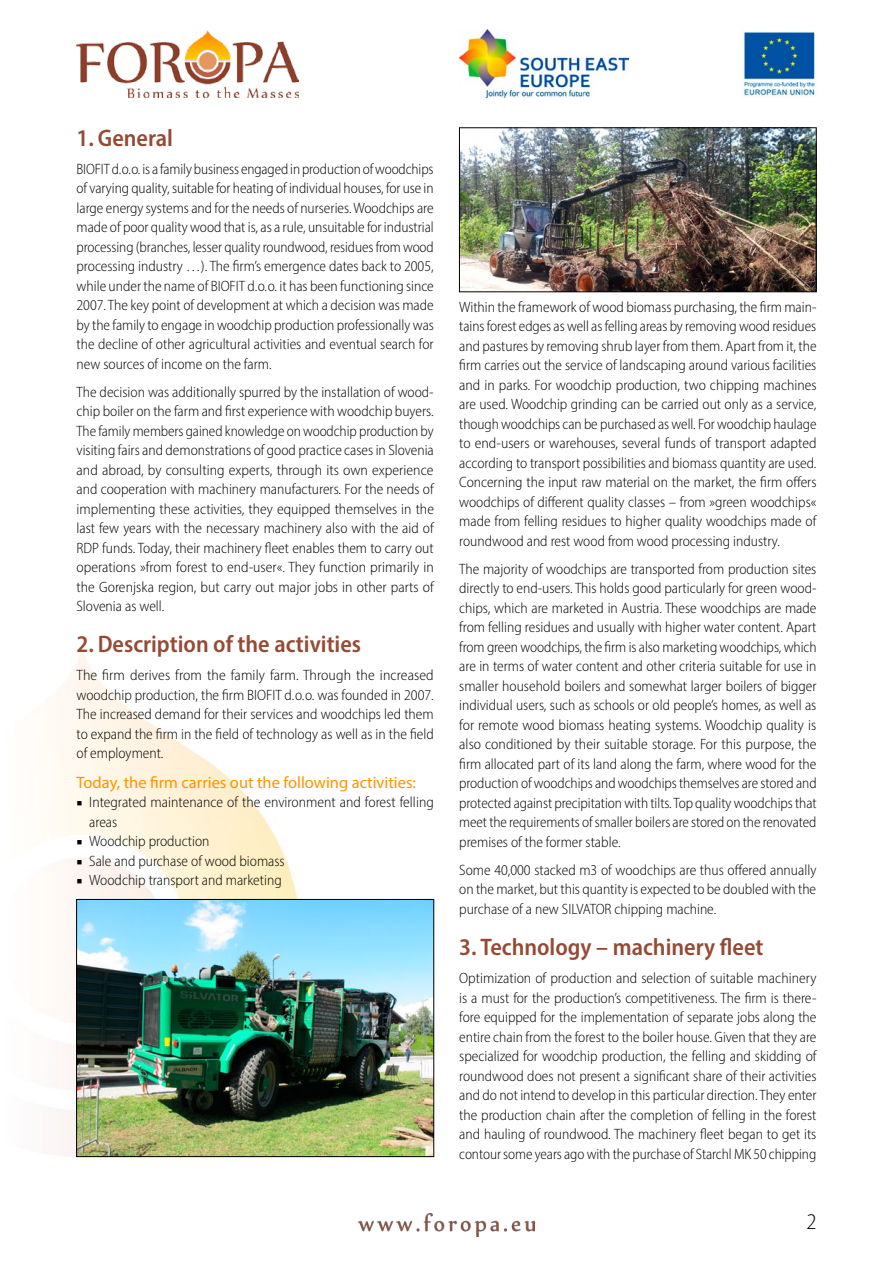
<style>
.page{position:relative;width:893px;height:1263px;background:#fff}
.page>*{position:absolute;margin:0;border:0;box-sizing:border-box;transform-origin:0 0}
.t1{font:600 semi-condensed 24px "Myriad Pro";color:#954a34}
.t2{font:300 semi-condensed 22.5px "Myriad Pro";color:#000}
.t3{font:16.5px "Myriad Pro";color:#ff9300}
.t4{font:300 semi-condensed 15px/19.5px "Myriad Pro";color:#000;text-align:justify}
.s1{font-family:"Minion Pro";font-weight:400;font-stretch:normal}
</style>
<div class="page">
<img style="left:358px;top:1214px;width:177px;height:22px">
<img style="left:43px;top:647px;width:258px;height:510px">
<img style="left:77px;top:30px;width:222px;height:67px">
<img style="left:459px;top:29px;width:169px;height:68px">
<img style="left:743px;top:31px;width:72px;height:66px">
<img style="left:79px;top:901px;width:353px;height:254px">
<div style="left:77px;top:899px;width:357px;height:258px;border:1px solid #000"></div>
<img style="left:461px;top:130px;width:353px;height:160px">
<div style="left:459px;top:128px;width:357px;height:164px;border:1px solid #000"></div>
<h1 class="t1" style="left:77px;top:122px;width:98px">1. General</h1>
<p class="t4" style="left:77px;top:159px;width:359px">BIOFIT d.o.o. is a family business engaged in production of woodchips of varying quality, suitable for heating of individual houses, for use in large energy systems and for the needs of nurseries. Woodchips are made of poor quality wood that is, as a rule, unsuitable for industrial processing (branches, lesser quality roundwood, residues from wood processing industry …). The firm’s emergence dates back to 2005, while under the name of BIOFIT d.o.o. it has been functioning since 2007. The key point of development at which a decision was made by the family to engage in woodchip production professionally was the decline of other agricultural activities and eventual search for new sources of income on the farm.</p>
<p class="t4" style="left:77px;top:382px;width:359px">The decision was additionally spurred by the installation of wood&shy;chip boiler on the farm and first experience with woodchip buyers.<br>The family members gained knowledge on woodchip production by visiting fairs and demonstrations of good practice cases in Slovenia and abroad, by consulting experts, through its own experience and cooperation with machinery manufacturers. For the needs of implementing these activities, they equipped themselves in the last few years with the necessary machinery also with the aid of RDP funds. Today, their machinery fleet enables them to carry out operations »from forest to end-user«. They function primarily in the Gorenjska region, but carry out major jobs in other parts of Slovenia as well.</p>
<h1 class="t1" style="left:77px;top:629px;width:286px">2. Description of the activities</h1>
<p class="t4" style="left:77px;top:665px;width:359px">The firm derives from the family farm. Through the increased woodchip production, the firm BIOFIT d.o.o. was founded in 2007.<br>The increased demand for their services and woodchips led them to expand the firm in the field of technology as well as in the field of employment.</p>
<p class="t3" style="left:77px;top:772px;width:341px">Today, the firm carries out the following activities:</p>
<p class="t4" style="left:89px;top:792px;width:346px;text-indent:-13px"><span class="s1">■</span> Integrated maintenance of the environment and forest felling areas</p>
<p class="t4" style="left:77px;top:831px;width:134px"><span class="s1">■</span> Woodchip production</p>
<p class="t4" style="left:77px;top:851px;width:210px"><span class="s1">■</span> Sale and purchase of wood biomass</p>
<p class="t4" style="left:77px;top:870px;width:207px"><span class="s1">■</span> Woodchip transport and marketing</p>
<p class="t4" style="left:459px;top:297px;width:359px">Within the framework of wood biomass purchasing, the firm main&shy;tains forest edges as well as felling areas by removing wood residues and pastures by removing shrub layer from them. Apart from it, the firm carries out the service of landscaping around various facilities and in parks. For woodchip production, two chipping machines are used. Woodchip grinding can be carried out only as a service, though woodchips can be purchased as well. For woodchip haulage to end-users or warehouses, several funds of transport adapted according to transport possibilities and biomass quantity are used.<br>Concerning the input raw material on the market, the firm offers woodchips of different quality classes – from »green woodchips« made from felling residues to higher quality woodchips made of roundwood and rest wood from wood processing industry.</p>
<p class="t4" style="left:459px;top:559px;width:359px">The majority of woodchips are transported from production sites directly to end-users. This holds good particularly for green wood&shy;chips, which are marketed in Austria. These woodchips are made from felling residues and usually with higher water content. Apart from green woodchips, the firm is also marketing woodchips, which are in terms of water content and other criteria suitable for use in smaller household boilers and somewhat larger boilers of bigger individual users, such as schools or old people’s homes, as well as for remote wood biomass heating systems. Woodchip quality is also conditioned by their suitable storage. For this purpose, the firm allocated part of its land along the farm, where wood for the production of woodchips and woodchips themselves are stored and protected against precipitation with tilts. Top quality woodchips that meet the requirements of smaller boilers are stored on the renovated premises of the former stable.</p>
<p class="t4" style="left:459px;top:860px;width:359px">Some 40,000 stacked m3 of woodchips are thus offered annually on the market, but this quantity is expected to be doubled with the purchase of a new SILVATOR chipping machine.</p>
<h1 class="t1" style="left:459px;top:932px;width:306px">3. Technology – machinery fleet</h1>
<p class="t4" style="left:459px;top:968px;width:359px">Optimization of production and selection of suitable machinery is a must for the production’s competitiveness. The firm is there&shy;fore equipped for the implementation of separate jobs along the entire chain from the forest to the boiler house. Given that they are specialized for woodchip production, the felling and skidding of roundwood does not present a significant share of their activities and do not intend to develop in this particular direction. They enter the production chain after the completion of felling in the forest and hauling of roundwood. The machinery fleet began to get its contour some years ago with the purchase of Starchl MK 50 chipping</p>
<h2 class="t2" style="left:806px;top:1208px;width:12px">2</h2>
</div>
